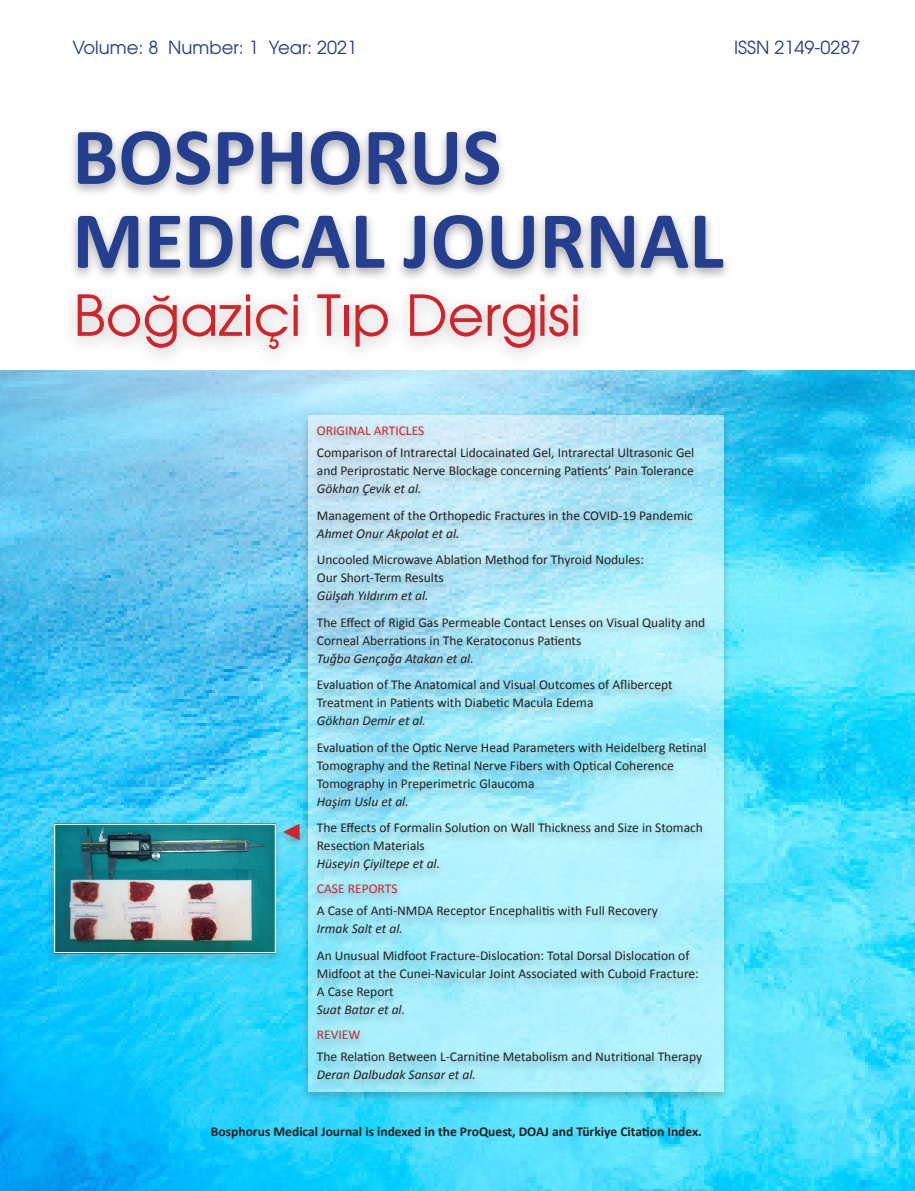
<style>
.page{position:relative;width:915px;height:1191px;background:#fff}
.page>*{position:absolute;margin:0;border:0;box-sizing:border-box;transform-origin:0 0}
.t1{font:700 81.9px "Calibri";color:#253f8e}
.t2{font:56.1px "Avant Garde Tr";color:#d1232a}
.t3{font:18px "Avant Garde Tr";color:#253f8e}
.ana_baslik{font:13.5px/18px "Calibri";color:#231f20}
.ana_baslik-2{font:italic 13.5px "Calibri";color:#231f20}
.ana_baslik-3{font:700 13.5px "Calibri";color:#231f20}
.ana_baslik-4{font:13.5px "Calibri";color:#d1232a}
</style>
<div class="page">
<img style="left:0;top:370px;width:914px;height:821px">
<div style="left:68px;top:125px;width:665px;height:158px;background:#231f20;opacity:.4"></div>
<div style="left:63px;top:284px;width:529px;height:84px;background:#231f20;opacity:.3"></div>
<div style="left:299px;top:411px;width:432px;height:693px;background:#231f20;opacity:.5"></div>
<svg style="left:308px;top:415px;width:415px;height:677px;background:#b0edfb"></svg>
<div style="left:309px;top:422px;width:404px;height:669px;background:#231f20;opacity:.3"></div>
<div style="left:276px;top:821px;width:32px;height:30px;background:#231f20;opacity:.3"></div>
<svg style="left:283px;top:823px;width:16px;height:17px"></svg>
<div style="left:46px;top:820px;width:237px;height:144px;background:#231f20;opacity:.75"></div>
<div style="left:54px;top:823px;width:222px;height:130px;border:1px solid #fff"></div>
<div style="left:0;top:416px;width:8px;height:745px;background:#231f20;opacity:.3"></div>
<p class="t3" style="left:72px;top:36px;width:286px">Volume: 8 Number: 1 Year: 2021</p>
<p class="t3" style="left:734px;top:36px;width:128px">ISSN 2149-0287</p>
<p class="t1" style="left:72px;top:106px;width:430px">BOSPHORUS</p>
<p class="t1" style="left:72px;top:190px;width:652px">MEDICAL JOURNAL</p>
<p class="t2" style="left:73px;top:280px;width:509px">Boğaziçi Tıp Dergisi</p>
<p class="ana_baslik-4" style="left:317px;top:422px;width:109px">ORIGINAL ARTICLES</p>
<p class="ana_baslik" style="left:317px;top:444px;width:379px">Comparison of Intrarectal Lidocainated Gel, Intrarectal Ultrasonic Gel and Periprostatic Nerve Blockage concerning Patients’ Pain Tolerance</p>
<p class="ana_baslik-2" style="left:317px;top:480px;width:106px">Gökhan Çevik et al.</p>
<p class="ana_baslik" style="left:317px;top:506px;width:377px">Management of the Orthopedic Fractures in the COVID-19 Pandemic</p>
<p class="ana_baslik-2" style="left:317px;top:525px;width:144px">Ahmet Onur Akpolat et al.</p>
<p class="ana_baslik" style="left:317px;top:551px;width:328px">Uncooled Microwave Ablation Method for Thyroid Nodules:<br>Our Short-Term Results</p>
<p class="ana_baslik-2" style="left:317px;top:587px;width:113px">Gülşah Yıldırım et al.</p>
<p class="ana_baslik" style="left:317px;top:613px;width:390px">The Effect of Rigid Gas Permeable Contact Lenses on Visual Quality and<br>Corneal Aberrations in The Keratoconus Patients</p>
<p class="ana_baslik-2" style="left:317px;top:650px;width:158px">Tuğba Gençağa Atakan et al.</p>
<p class="ana_baslik" style="left:317px;top:676px;width:357px">Evaluation of The Anatomical and Visual Outcomes of Aflibercept<br>Treatment in Patients with Diabetic Macula Edema</p>
<p class="ana_baslik-2" style="left:317px;top:712px;width:111px">Gökhan Demir et al.</p>
<p class="ana_baslik" style="left:317px;top:738px;width:391px">Evaluation of the Optic Nerve Head Parameters with Heidelberg Retinal<br>Tomography and the Retinal Nerve Fibers with Optical Coherence<br>Tomography in Preperimetric Glaucoma</p>
<p class="ana_baslik-2" style="left:317px;top:793px;width:93px">Haşim Uslu et al.</p>
<p class="ana_baslik" style="left:317px;top:819px;width:387px">The Effects of Formalin Solution on Wall Thickness and Size in Stomach<br>Resection Materials</p>
<p class="ana_baslik-2" style="left:317px;top:855px;width:125px">Hüseyin Çiyiltepe et al.</p>
<p class="ana_baslik-4" style="left:317px;top:880px;width:82px">CASE REPORTS</p>
<p class="ana_baslik" style="left:317px;top:902px;width:342px">A Case of Anti-NMDA Receptor Encephalitis with Full Recovery</p>
<p class="ana_baslik-2" style="left:317px;top:920px;width:87px">Irmak Salt et al.</p>
<p class="ana_baslik" style="left:317px;top:946px;width:383px">An Unusual Midfoot Fracture-Dislocation: Total Dorsal Dislocation of<br>Midfoot at the Cunei-Navicular Joint Associated with Cuboid Fracture:<br>A Case Report</p>
<p class="ana_baslik-2" style="left:317px;top:1001px;width:90px">Suat Batar et al.</p>
<p class="ana_baslik-4" style="left:317px;top:1025px;width:45px">REVIEW</p>
<p class="ana_baslik" style="left:317px;top:1047px;width:386px">The Relation Between L-Carnitine Metabolism and Nutritional Therapy</p>
<p class="ana_baslik-2" style="left:317px;top:1066px;width:160px">Deran Dalbudak Sansar et al.</p>
<p class="ana_baslik-3" style="left:211px;top:1123px;width:492px">Bosphorus Medical Journal is indexed in the ProQuest, DOAJ and Türkiye Citation Index.</p>
</div>
